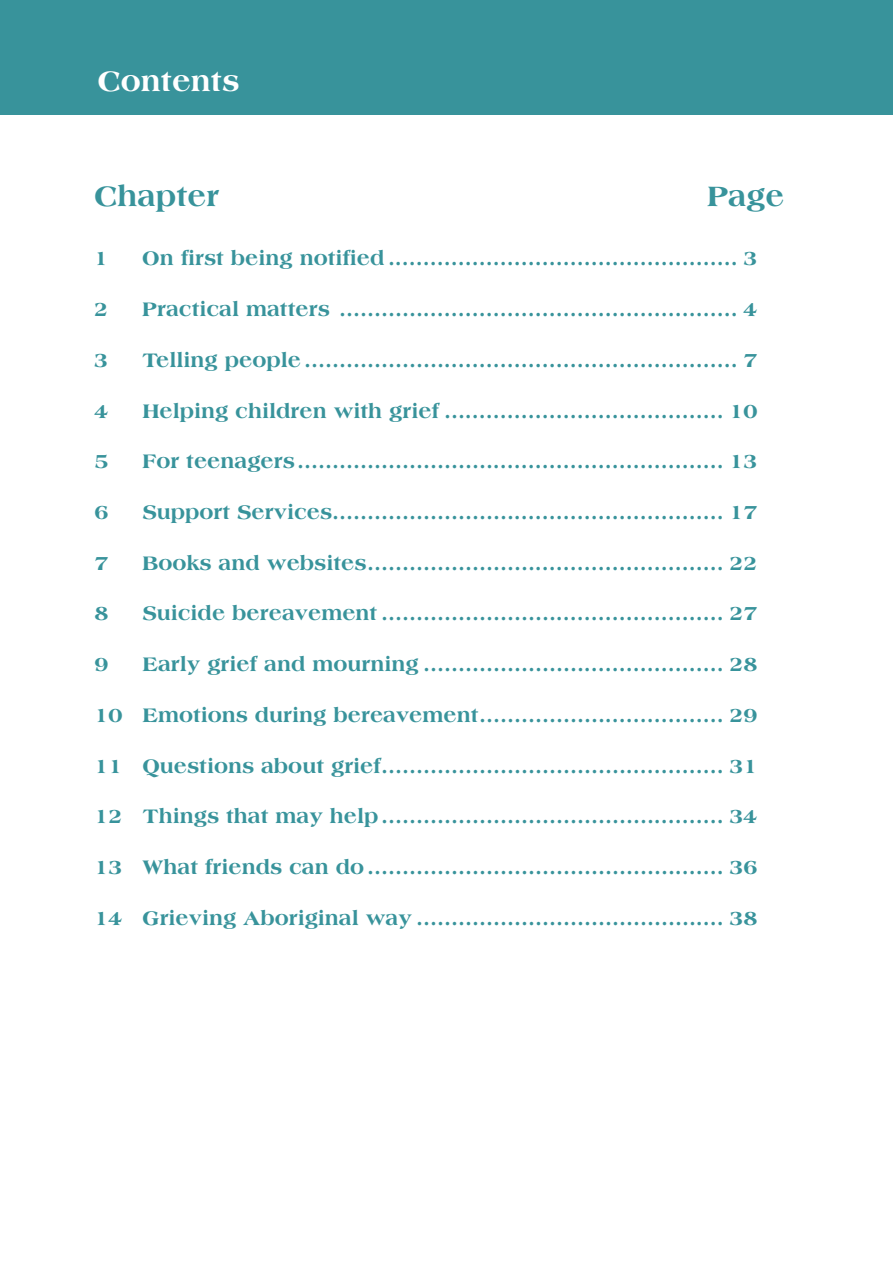
<style>
.page{position:relative;width:893px;height:1263px;background:#fff}
.page>*{position:absolute;margin:0;border:0;box-sizing:border-box;transform-origin:0 0}
.t1{font:800 30px "Americana";color:#38939b}
.t2{font:800 30px "Americana";color:#fff}
.t3{font:800 21px "Americana";color:#38939b}
</style>
<div class="page">
<div style="left:0;top:0;width:893px;height:115px;background:#38939b"></div>
<h1 class="t2" style="left:98px;top:64px;width:143px">Contents</h1>
<h1 class="t1" style="left:94px;top:178px;width:127px">Chapter</h1>
<h1 class="t1" style="left:707px;top:178px;width:79px">Page</h1>
<p class="t3" style="left:94px;top:246px;width:16px">1</p>
<p class="t3" style="left:142px;top:246px;width:617px">On first being notified .................................................. 3</p>
<p class="t3" style="left:94px;top:297px;width:16px">2</p>
<p class="t3" style="left:142px;top:297px;width:617px">Practical matters ......................................................... 4</p>
<p class="t3" style="left:94px;top:347px;width:16px">3</p>
<p class="t3" style="left:142px;top:347px;width:617px">Telling people.............................................................. 7</p>
<p class="t3" style="left:94px;top:398px;width:16px">4</p>
<p class="t3" style="left:142px;top:398px;width:617px">Helping children with grief ........................................ 10</p>
<p class="t3" style="left:94px;top:449px;width:16px">5</p>
<p class="t3" style="left:142px;top:449px;width:617px">For teenagers............................................................. 13</p>
<p class="t3" style="left:94px;top:499px;width:16px">6</p>
<p class="t3" style="left:142px;top:499px;width:617px">Support Services........................................................ 17</p>
<p class="t3" style="left:94px;top:550px;width:16px">7</p>
<p class="t3" style="left:142px;top:550px;width:617px">Books and websites................................................... 22</p>
<p class="t3" style="left:94px;top:601px;width:16px">8</p>
<p class="t3" style="left:142px;top:601px;width:617px">Suicide bereavement ................................................. 27</p>
<p class="t3" style="left:94px;top:652px;width:16px">9</p>
<p class="t3" style="left:142px;top:652px;width:617px">Early grief and mourning ........................................... 28</p>
<p class="t3" style="left:94px;top:702px;width:665px">10 Emotions during bereavement................................... 29</p>
<p class="t3" style="left:94px;top:753px;width:665px">11 Questions about grief................................................. 31</p>
<p class="t3" style="left:94px;top:804px;width:665px">12 Things that may help................................................. 34</p>
<p class="t3" style="left:95px;top:854px;width:665px">13 What friends can do................................................... 36</p>
<p class="t3" style="left:95px;top:905px;width:665px">14 Grieving Aboriginal way ............................................ 38</p>
</div>
